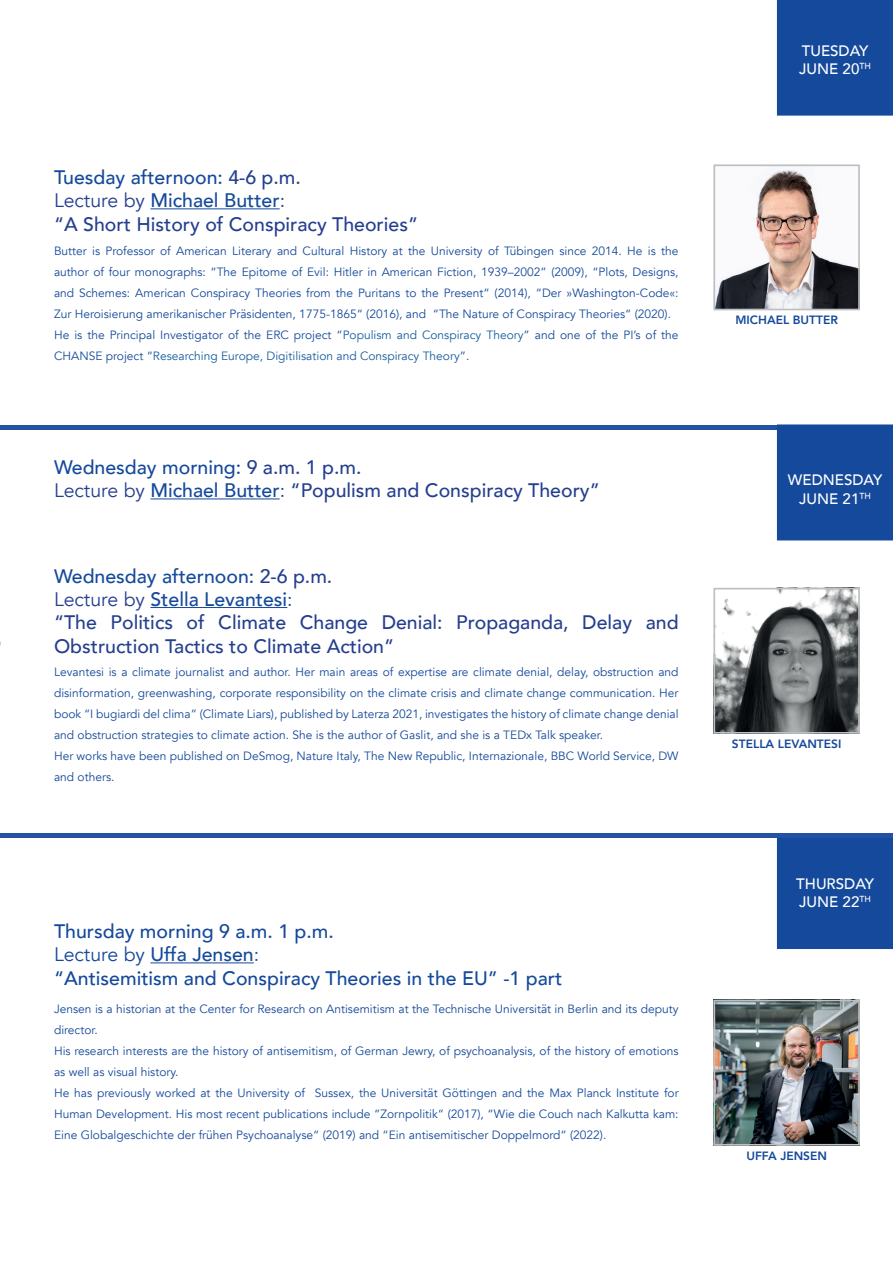
<style>
.page{position:relative;width:893px;height:1263px;background:#fff}
.page>*{position:absolute;margin:0;border:0;box-sizing:border-box;transform-origin:0 0}
.t1{font:500 19.5px/23.4px "Avenir";color:#253f8e}
.t2{font:500 19.5px/23.4px "Avenir";color:#15499b}
.t3{font:500 15.15px/18.1px "Avenir";color:#fff}
.t4{font:12px/21px "Avenir";color:#15499b}
.t5{font:800 12px "Avenir";color:#15499b}
.s1{color:#15499b}
.s2{font-weight:400}
.s3{color:#175d9e}
</style>
<div class="page">
<hr style="left:150px;top:208px;width:130px;height:1px;background:#15499b">
<img style="left:716px;top:170px;width:141px;height:137px">
<div style="left:713px;top:164px;width:147px;height:146px;border:2px solid #bcbfc0"></div>
<div style="left:777px;top:0;width:116px;height:115px;background:#15499b"></div>
<div style="left:0;top:425px;width:893px;height:5px;background:#2352a4"></div>
<div style="left:777px;top:425px;width:116px;height:115px;background:#15499b"></div>
<hr style="left:150px;top:498px;width:130px;height:1px;background:#15499b">
<hr style="left:150px;top:607px;width:137px;height:1px;background:#15499b">
<img style="left:716px;top:591px;width:141px;height:140px">
<div style="left:713px;top:588px;width:147px;height:146px;border:2px solid #bcbfc0"></div>
<img style="left:716px;top:1003px;width:141px;height:139px">
<div style="left:713px;top:1000px;width:147px;height:145px;border:2px solid #bcbfc0"></div>
<hr style="left:150px;top:962px;width:104px;height:1px;background:#15499b">
<div style="left:777px;top:833px;width:116px;height:115px;background:#15499b"></div>
<div style="left:777px;top:833px;width:116px;height:116px;border:1px solid #15499b"></div>
<div style="left:0;top:833px;width:893px;height:5px;background:#2352a4"></div>
<h1 class="t1" style="left:54px;top:164px;width:366px"><span class="s1">Tuesday afternoon:</span> 4-6 p.m.<br><span class="s2">Lecture by</span> <span class="s1">Michael Butter</span><span class="s2">:<br></span>“A Short History of Conspiracy Theories”</h1>
<p class="t4" style="left:54px;top:240px;width:626px">Butter is Professor of American Literary and Cultural History at the University of Tübingen since 2014. He is the author of four monographs: “The Epitome of Evil: Hitler in American Fiction, 1939–2002” (2009), “Plots, Designs, and Schemes: American Conspiracy Theories from the Puritans to the Present“ (2014), “Der »Washington-Code«:<br>Zur Heroisierung amerikanischer Präsidenten, 1775-1865“ (2016), and “The Nature of Conspiracy Theories“ (2020).<br>He is the Principal Investigator of the ERC project “<span class="s3">Populism and Conspiracy Theory</span>” and one of the PI’s of the CHANSE project “<span class="s3">Researching Europe, Digitilisation and Conspiracy Theory</span>”.</p>
<h1 class="t1" style="left:54px;top:454px;width:547px"><span class="s1">Wednesday morning:</span> 9 a.m. 1 p.m.<br><span class="s2">Lecture by</span> <span class="s1">Michael Butter</span><span class="s2">:</span> “Populism and Conspiracy Theory”</h1>
<h1 class="t1" style="left:54px;top:563px;width:626px"><span class="s1">Wednesday afternoon:</span> 2-6 p.m.<br><span class="s2">Lecture by</span> <span class="s1">Stella Levantesi</span><span class="s2">:<br></span>“The Politics of Climate Change Denial: Propaganda, Delay and Obstruction Tactics to Climate Action”</h1>
<p class="t4" style="left:54px;top:662px;width:626px">Levantesi is a climate journalist and author. Her main areas of expertise are climate denial, delay, obstruction and disinformation, greenwashing, corporate responsibility on the climate crisis and climate change communication. Her book “I bugiardi del clima” (Climate Liars), published by Laterza 2021, investigates the history of climate change denial and obstruction strategies to climate action. She is the author of Gaslit, and she is a TEDx Talk speaker.<br>Her works have been published on DeSmog, Nature Italy, The New Republic, Internazionale, BBC World Service, DW and others.</p>
<h1 class="t2" style="left:54px;top:918px;width:510px">Thursday morning 9 a.m. 1 p.m.<br><span class="s2">Lecture by</span> Uffa Jensen<span class="s2">:<br></span>“Antisemitism and Conspiracy Theories in the EU” -1 part</h1>
<p class="t4" style="left:54px;top:998px;width:626px">Jensen is a historian at the Center for Research on Antisemitism at the Technische Universität in Berlin and its deputy director.<br>His research interests are the history of antisemitism, of German Jewry, of psychoanalysis, of the history of emotions as well as visual history.<br>He has previously worked at the University of Sussex, the Universität Göttingen and the Max Planck Institute for Human Development. His most recent publications include “Zornpolitik“ (2017), “Wie die Couch nach Kalkutta kam:<br>Eine Globalgeschichte der frühen Psychoanalyse“ (2019) and “Ein antisemitischer Doppelmord“ (2022).</p>
<p class="t3" style="left:799px;top:41px;width:73px">TUESDAY<br>JUNE 20<sup>TH</sup></p>
<p class="t5" style="left:735px;top:311px;width:104px">MICHAEL BUTTER</p>
<p class="t3" style="left:788px;top:470px;width:96px;text-align:center">WEDNESDAY<br>JUNE 21<sup>TH</sup></p>
<p class="t5" style="left:732px;top:734px;width:111px">STELLA LEVANTESI</p>
<p class="t3" style="left:796px;top:874px;width:79px">THURSDAY<br>JUNE 22<sup>TH</sup></p>
<p class="t5" style="left:746px;top:1146px;width:82px">UFFA JENSEN</p>
</div>
